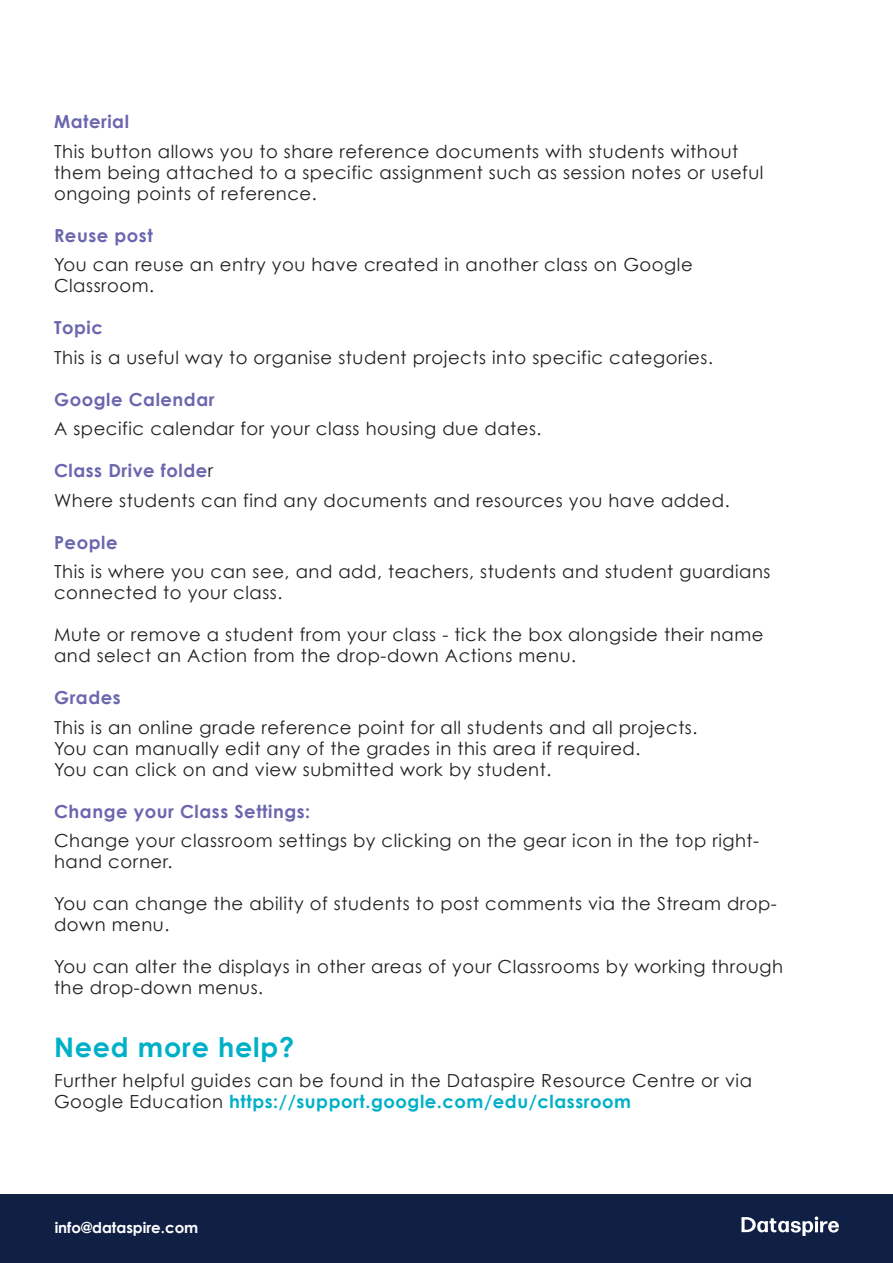
<style>
.page{position:relative;width:893px;height:1263px;background:#fff}
.page>*{position:absolute;margin:0;border:0;box-sizing:border-box;transform-origin:0 0}
.t1{font:700 27px "Century Gothic";letter-spacing:.03em;color:#00b0c7}
.t2{font:18px/21px "Century Gothic";letter-spacing:.03em;color:#231f20}
.t3{font:700 18px "Century Gothic";letter-spacing:.03em;color:#6b67af}
.t4{font:700 15px "Century Gothic";color:#fff}
.s1{font-weight:700;color:#6b67af}
.s2{font-weight:700;color:#00b0c7}
</style>
<div class="page">
<div style="left:0;top:1195px;width:893px;height:68px;background:#101f44"></div>
<svg style="left:741px;top:1216px;width:98px;height:20px"></svg>
<p class="t3" style="left:54px;top:108px;width:77px">Material</p>
<p class="t2" style="left:54px;top:141px;width:711px">This button allows you to share reference documents with students without them being attached to a specific assignment such as session notes or useful ongoing points of reference.</p>
<p class="t3" style="left:54px;top:222px;width:100px">Reuse post</p>
<p class="t2" style="left:54px;top:254px;width:640px">You can reuse an entry you have created in another class on Google<br>Classroom.</p>
<p class="t3" style="left:54px;top:314px;width:50px">Topic</p>
<p class="t2" style="left:54px;top:347px;width:660px">This is a useful way to organise student projects into specific categories.</p>
<p class="t3" style="left:54px;top:386px;width:162px">Google Calendar</p>
<p class="t2" style="left:54px;top:418px;width:489px">A specific calendar for your class housing due dates.</p>
<p class="t2" style="left:54px;top:456px;width:677px;line-height:29.5px"><span class="s1">Class Drive folde</span>r<br>Where students can find any documents and resources you have added.</p>
<p class="t3" style="left:54px;top:529px;width:65px">People</p>
<p class="t2" style="left:54px;top:561px;width:718px">This is where you can see, and add, teachers, students and student guardians connected to your class.</p>
<p class="t2" style="left:54px;top:624px;width:711px">Mute or remove a student from your class - tick the box alongside their name and select an Action from the drop-down Actions menu.</p>
<p class="t3" style="left:54px;top:684px;width:68px">Grades</p>
<p class="t2" style="left:54px;top:717px;width:645px">This is an online grade reference point for all students and all projects.<br>You can manually edit any of the grades in this area if required.<br>You can click on and view submitted work by student.</p>
<p class="t3" style="left:54px;top:798px;width:258px">Change your Class Settings:</p>
<p class="t2" style="left:54px;top:830px;width:707px">Change your classroom settings by clicking on the gear icon in the top right&shy;hand corner.</p>
<p class="t2" style="left:54px;top:893px;width:724px">You can change the ability of students to post comments via the Stream drop&shy;down menu.</p>
<p class="t2" style="left:54px;top:956px;width:731px">You can alter the displays in other areas of your Classrooms by working through the drop-down menus.</p>
<h1 class="t1" style="left:54px;top:1027px;width:242px">Need more help?</h1>
<p class="t2" style="left:54px;top:1070px;width:699px">Further helpful guides can be found in the Dataspire Resource Centre or via<br>Google Education <span class="s2">https://support.google.com/edu/classroom</span></p>
<p class="t4" style="left:55px;top:1216px;width:145px">info@dataspire.com</p>
</div>
